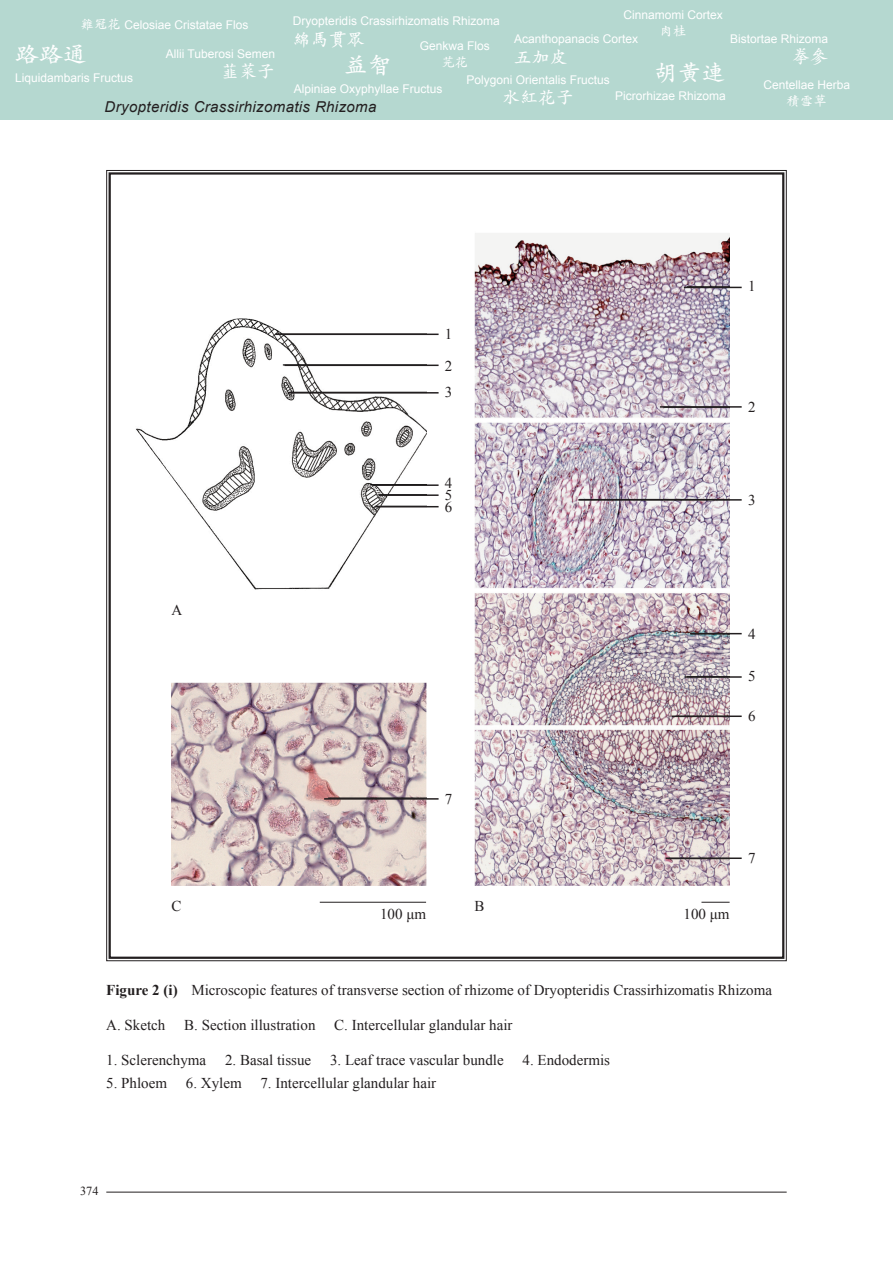
<style>
.page{position:relative;width:893px;height:1263px;background:#fff}
.page>*{position:absolute;margin:0;border:0;box-sizing:border-box;transform-origin:0 0}
.t1{font:600 24px "M Kai HK";color:#fff}
.t2{font:600 18px "M Kai HK";color:#fff}
.t3{font:15px "Times New Roman";color:#231f20}
.t4{font:italic 15px "Arial";letter-spacing:.025em;color:#231f20}
.t5{font:600 13.5px "M Kai HK";color:#fff}
.t6{font:12.3px "Times New Roman";color:#231f20}
.t7{font:12px "Arial";color:#fff}
.s1{font-family:"M Kai HK";font-weight:600;font-size:13.5px}
.s2{font-weight:700}
</style>
<div class="page">
<div style="left:0;top:0;width:893px;height:119px;background:#b5d8d0"></div>
<hr style="left:106px;top:1192px;width:681px;height:1px;background:#231f20">
<svg style="left:106px;top:170px;width:681px;height:791px"></svg>
<img style="left:171px;top:683px;width:255px;height:202px">
<img style="left:475px;top:219px;width:255px;height:666px">
<img style="left:135px;top:318px;width:291px;height:273px">
<hr style="left:275px;top:334px;width:164px;height:1px;background:#231f20">
<hr style="left:684px;top:287px;width:58px;height:1px;background:#231f20">
<hr style="left:285px;top:365px;width:154px;height:1px;background:#231f20">
<hr style="left:660px;top:406px;width:82px;height:2px;background:#231f20">
<hr style="left:288px;top:392px;width:151px;height:2px;background:#231f20">
<hr style="left:578px;top:499px;width:164px;height:2px;background:#231f20">
<hr style="left:379px;top:494px;width:60px;height:2px;background:#231f20">
<hr style="left:684px;top:676px;width:58px;height:2px;background:#231f20">
<hr style="left:374px;top:506px;width:65px;height:1px;background:#231f20">
<hr style="left:324px;top:798px;width:115px;height:2px;background:#231f20">
<hr style="left:672px;top:715px;width:70px;height:2px;background:#231f20">
<hr style="left:666px;top:857px;width:76px;height:2px;background:#231f20">
<hr style="left:372px;top:484px;width:67px;height:2px;background:#231f20">
<hr style="left:690px;top:633px;width:52px;height:1px;background:#231f20">
<hr style="left:320px;top:902px;width:106px;height:1px;background:#231f20">
<svg style="left:701px;top:902px;width:29px;height:1px"></svg>
<p class="t7" style="left:623px;top:7px;width:101px">Cinnamomi Cortex</p>
<p class="t5" style="left:660px;top:22px;width:28px">肉桂</p>
<p class="t7" style="left:293px;top:13px;width:208px">Dryopteridis Crassirhizomatis Rhizoma</p>
<p class="t2" style="left:293px;top:27px;width:73px">綿馬貫眾</p>
<p class="t7" style="left:514px;top:31px;width:126px">Acanthopanacis Cortex</p>
<p class="t2" style="left:514px;top:45px;width:55px">五加皮</p>
<p class="t7" style="left:81px;top:17px;width:169px"><span class="s1">雞冠花</span> Celosiae Cristatae Flos</p>
<p class="t7" style="left:730px;top:31px;width:100px">Bistortae Rhizoma</p>
<p class="t2" style="left:792px;top:44px;width:37px">拳參</p>
<p class="t7" style="left:420px;top:38px;width:72px">Genkwa Flos</p>
<p class="t5" style="left:441px;top:52px;width:28px">芫花</p>
<h1 class="t1" style="left:15px;top:37px;width:74px">路路通</h1>
<p class="t7" style="left:15px;top:70px;width:120px">Liquidambaris Fructus</p>
<h1 class="t1" style="left:654px;top:56px;width:73px">胡黃連</h1>
<p class="t7" style="left:615px;top:88px;width:112px">Picrorhizae Rhizoma</p>
<p class="t7" style="left:166px;top:45px;width:111px">Allii Tuberosi Semen</p>
<p class="t2" style="left:221px;top:59px;width:55px">韮菜子</p>
<p class="t4" style="left:105px;top:97px;width:273px">Dryopteridis Crassirhizomatis Rhizoma</p>
<h1 class="t1" style="left:344px;top:48px;width:49px">益智</h1>
<p class="t7" style="left:294px;top:81px;width:150px">Alpiniae Oxyphyllae Fructus</p>
<p class="t7" style="left:467px;top:72px;width:145px">Polygoni Orientalis Fructus</p>
<p class="t2" style="left:502px;top:85px;width:73px">水紅花子</p>
<p class="t7" style="left:763px;top:77px;width:88px">Centellae Herba</p>
<p class="t5" style="left:787px;top:92px;width:42px">積雪草</p>
<p class="t3" style="left:445px;top:324px;width:9px">1</p>
<p class="t3" style="left:445px;top:356px;width:9px">2</p>
<p class="t3" style="left:445px;top:382px;width:9px">3</p>
<p class="t3" style="left:445px;top:473px;width:9px">4</p>
<p class="t3" style="left:445px;top:485px;width:9px">5</p>
<p class="t3" style="left:445px;top:497px;width:9px">6</p>
<p class="t3" style="left:748px;top:275px;width:9px">1</p>
<p class="t3" style="left:748px;top:397px;width:9px">2</p>
<p class="t3" style="left:748px;top:490px;width:9px">3</p>
<p class="t3" style="left:171px;top:599px;width:12px">A</p>
<p class="t3" style="left:748px;top:624px;width:9px">4</p>
<p class="t3" style="left:748px;top:666px;width:9px">5</p>
<p class="t3" style="left:748px;top:706px;width:9px">6</p>
<p class="t3" style="left:445px;top:789px;width:9px">7</p>
<p class="t3" style="left:171px;top:895px;width:12px">C</p>
<p class="t3" style="left:475px;top:895px;width:12px">B</p>
<p class="t3" style="left:380px;top:904px;width:47px">100 μm</p>
<p class="t3" style="left:684px;top:904px;width:47px">100 μm</p>
<p class="t3" style="left:748px;top:848px;width:9px">7</p>
<p class="t3" style="left:106px;top:980px;width:667px"><span class="s2">Figure 2 (i)</span> Microscopic features of transverse section of rhizome of Dryopteridis Crassirhizomatis Rhizoma</p>
<p class="t3" style="left:106px;top:1015px;width:61px">A. Sketch</p>
<p class="t3" style="left:184px;top:1015px;width:133px">B. Section illustration</p>
<p class="t3" style="left:334px;top:1015px;width:180px">C. Intercellular glandular hair</p>
<p class="t3" style="left:106px;top:1050px;width:101px">1. Sclerenchyma</p>
<p class="t3" style="left:225px;top:1050px;width:386px">2. Basal tissue 3. Leaf trace vascular bundle 4. Endodermis</p>
<p class="t3" style="left:106px;top:1073px;width:62px">5. Phloem</p>
<p class="t3" style="left:186px;top:1073px;width:252px">6. Xylem 7. Intercellular glandular hair</p>
<p class="t6" style="left:80px;top:1182px;width:20px">374</p>
</div>
